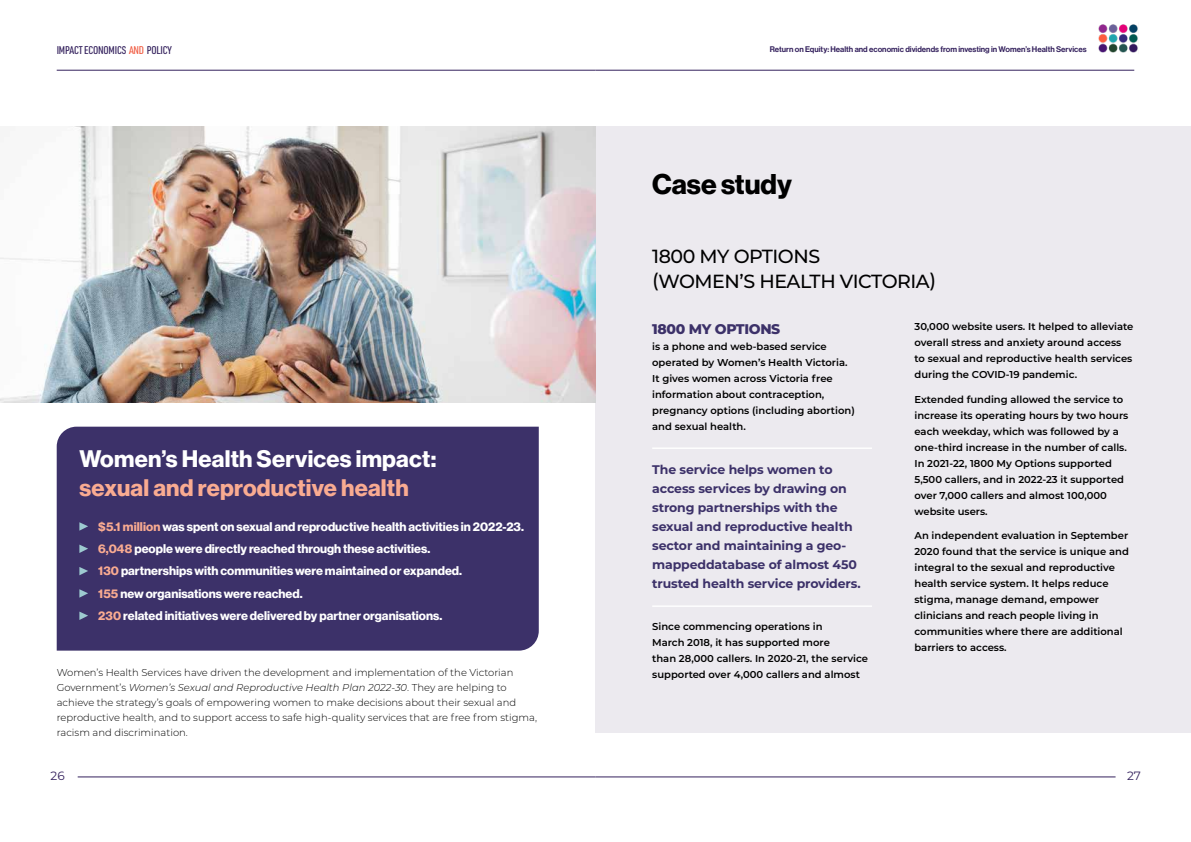
<style>
.page{position:relative;width:1191px;height:842px;background:#fff}
.page>*{position:absolute;margin:0;border:0;box-sizing:border-box;transform-origin:0 0}
.t1{font:28px "N Haas Grotesk DS Pro 75 Bd";color:#000}
.t2{font:23.4px "N Haas Grotesk DS Pro 75 Bd";letter-spacing:.01em;color:#fff}
.t3{font:23.4px "N Haas Grotesk DS Pro 75 Bd";letter-spacing:.01em;color:#f9ab91}
.t4{font:500 19px/25px "Montserrat";letter-spacing:-.025em;color:#000}
.t5{font:800 14px "Montserrat";letter-spacing:-.025em;color:#3c3169}
.t6{font:700 12.5px/19px "Montserrat";letter-spacing:-.01em;color:#3c3169}
.t7{font:12.4px/22.3px "N Haas Grotesk DS Pro 75 Bd";color:#fff}
.t8{font:12px "Montserrat";color:#34215d}
.t9{font:500 11px "URWDIN Cond";letter-spacing:-.02em;color:#34215d}
.t10{font:600 10px/16px "Montserrat";color:#000}
.t11{font:300 10px/15px "Montserrat";color:#000}
.t12{font:8px "N Haas Grotesk DS Pro 65 Md";color:#34215d}
.s1{color:#f15d43}
.s2{color:#f9ab91}
.s3{font-style:italic}
</style>
<div class="page">
<hr style="left:595px;top:777px;width:520px;height:1px;background:#34215d">
<hr style="left:78px;top:777px;width:517px;height:1px;background:#34215d">
<hr style="left:595px;top:70px;width:539px;height:1px;background:#34215d">
<hr style="left:57px;top:70px;width:538px;height:1px;background:#34215d">
<img style="left:1098px;top:24px;width:40px;height:29px">
<div style="left:57px;top:427px;width:482px;height:224px;background:#3c3169"></div>
<svg style="left:79px;top:522px;width:9px;height:9px"></svg>
<svg style="left:79px;top:545px;width:9px;height:8px"></svg>
<svg style="left:79px;top:567px;width:9px;height:8px"></svg>
<svg style="left:79px;top:589px;width:9px;height:9px"></svg>
<svg style="left:79px;top:612px;width:9px;height:8px"></svg>
<div style="left:595px;top:126px;width:596px;height:607px;background:#eceaef"></div>
<hr style="left:652px;top:447px;width:220px;height:2px;background:#fff">
<hr style="left:652px;top:605px;width:220px;height:2px;background:#fff">
<img style="left:0;top:126px;width:595px;height:277px">
<p class="t9" style="left:57px;top:43px;width:117px">IMPACT ECONOMICS <span class="s1">AND</span> POLICY</p>
<p class="t12" style="left:769px;top:45px;width:318px">Return on Equity: Health and economic dividends from investing in Women’s Health Services</p>
<h1 class="t1" style="left:652px;top:168px;width:141px">Case study</h1>
<h2 class="t2" style="left:79px;top:445px;width:359px">Women’s Health Services impact:</h2>
<h2 class="t3" style="left:79px;top:474px;width:331px">sexual and reproductive health</h2>
<p class="t7" style="left:98px;top:515px;width:427px"><span class="s2">$5.1 million</span> was spent on sexual and reproductive health activities in 2022-23.<br><span class="s2">6,048</span> people were directly reached through these activities.<br><span class="s2">130</span> partnerships with communities were maintained or expanded.<br><span class="s2">155</span> new organisations were reached.<br><span class="s2">230</span> related initiatives were delivered by partner organisations.</p>
<p class="t11" style="left:57px;top:664px;width:482px">Women’s Health Services have driven the development and implementation of the Victorian Government’s <span class="s3">Women’s Sexual and Reproductive Health Plan 2022-30</span>. They are helping to achieve the strategy’s goals of empowering women to make decisions about their sexual and reproductive health, and to support access to safe high-quality services that are free from stigma, racism and discrimination.</p>
<h3 class="t4" style="left:652px;top:243px;width:285px">1800 MY OPTIONS<br>(WOMEN’S HEALTH VICTORIA)</h3>
<h3 class="t5" style="left:652px;top:319px;width:130px">1800 MY OPTIONS</h3>
<p class="t10" style="left:652px;top:338px;width:204px">is a phone and web-based service operated by Women’s Health Victoria.<br>It gives women across Victoria free information about contraception, pregnancy options (including abortion) and sexual health.</p>
<p class="t6" style="left:652px;top:460px;width:210px">The service helps women to access services by drawing on strong partnerships with the sexual and reproductive health sector and maintaining a geo&shy;mappeddatabase of almost 450 trusted health service providers.</p>
<p class="t10" style="left:652px;top:618px;width:217px">Since commencing operations in<br>March 2018, it has supported more<br>than 28,000 callers. In 2020-21, the service supported over 4,000 callers and almost</p>
<p class="t10" style="left:914px;top:318px;width:220px">30,000 website users. It helped to alleviate overall stress and anxiety around access to sexual and reproductive health services during the COVID-19 pandemic.</p>
<p class="t10" style="left:914px;top:390px;width:215px">Extended funding allowed the service to increase its operating hours by two hours each weekday, which was followed by a one-third increase in the number of calls.<br>In 2021-22, 1800 My Options supported 5,500 callers, and in 2022-23 it supported over 7,000 callers and almost 100,000 website users.</p>
<p class="t10" style="left:914px;top:527px;width:216px">An independent evaluation in September 2020 found that the service is unique and integral to the sexual and reproductive health service system. It helps reduce stigma, manage demand, empower clinicians and reach people living in communities where there are additional barriers to access.</p>
<p class="t8" style="left:51px;top:768px;width:16px">26</p>
<p class="t8" style="left:1127px;top:768px;width:15px">27</p>
</div>
